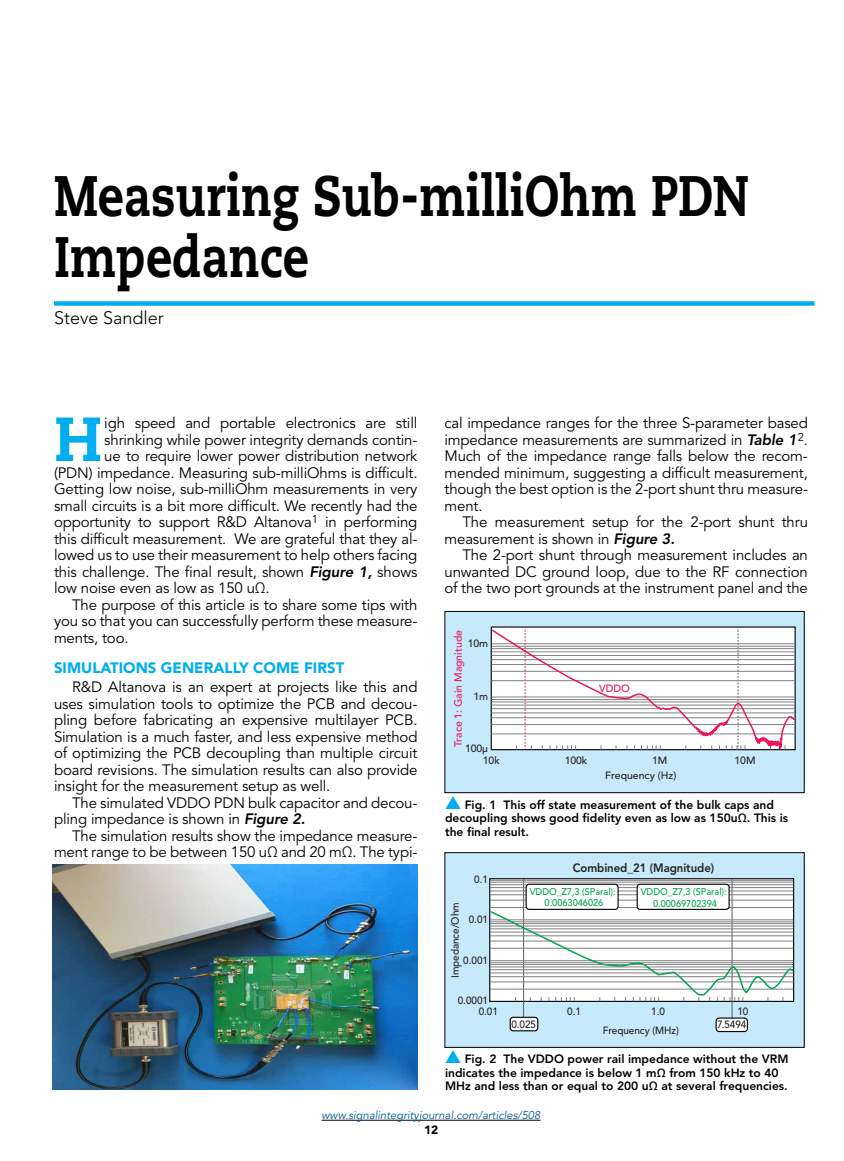
<style>
.page{position:relative;width:844px;height:1161px;background:#fff}
.page>*{position:absolute;margin:0;border:0;box-sizing:border-box;transform-origin:0 0}
.t1{font:800 62.1px "Caecilia LT Std";color:#00aeef}
.t2{font:800 57px/61.5px "Caecilia LT Std";color:#000;scale:.8 1}
.t3{font:300 18px "Avenir LT Std";color:#000}
.t4{font:15px/16.5px "Avenir LT Std";letter-spacing:-.01em;color:#000;text-align:justify}
.t5{font:900 15px "Avenir LT Std";color:#00aeef}
.t6{font:800 12px/13.5px "Avenir LT Std";color:#000}
.t7{font:800 12px "Avenir LT Std";letter-spacing:-.005em;color:#231f20;scale:.95 1}
.t8{font:900 12px "Avenir LT Std";color:#000}
.t9{font:italic 11.25px "Avenir LT Std";color:#005996}
.t10{font:500 10.5px "Avenir LT Std";letter-spacing:-.005em;color:#231f20;scale:.95 1}
.t11{font:500 10.5px "Avenir LT Std";letter-spacing:-.005em;color:#231f20}
.t12{font:500 10.5px "Avenir LT Std";color:#ed145b}
.t13{font:500 9.75px/11.4px "Avenir LT Std";letter-spacing:-.005em;color:#00a651;text-align:center;scale:.95 1}
.s1{font-weight:800;font-style:italic}
.s2{font-family:"Monotype Sorts";font-weight:400;font-size:18px;color:#00aeef}
</style>
<div class="page">
<div style="left:54px;top:301px;width:760px;height:5px;background:#00aeef"></div>
<div style="left:445px;top:611px;width:359px;height:182px;background:#c7eafb"></div>
<svg style="left:490px;top:628px;width:306px;height:123px;background:#e6e3e5"></svg>
<div style="left:444px;top:611px;width:360px;height:182px;border:1px solid #000"></div>
<hr style="left:321px;top:1120px;width:219px;height:1px;background:#000">
<img style="left:53px;top:865px;width:364px;height:225px">
<div style="left:445px;top:853px;width:359px;height:194px;background:#c7eafb"></div>
<svg style="left:491px;top:881px;width:301px;height:29px;background:#ebebec"></svg>
<div style="left:489px;top:878px;width:305px;height:124px;border:1px solid #000"></div>
<hr style="left:731px;top:879px;width:1px;height:139px;background:#58595b">
<hr style="left:523px;top:879px;width:1px;height:138px;background:#58595b">
<hr style="left:490px;top:880px;width:303px;height:1px;background:#808184">
<hr style="left:490px;top:882px;width:303px;height:1px;background:#808184">
<hr style="left:490px;top:884px;width:303px;height:1px;background:#808184">
<hr style="left:490px;top:887px;width:303px;height:1px;background:#808184">
<hr style="left:490px;top:891px;width:303px;height:1px;background:#808184">
<hr style="left:490px;top:894px;width:303px;height:1px;background:#808184">
<hr style="left:490px;top:907px;width:303px;height:1px;background:#808184">
<hr style="left:490px;top:900px;width:303px;height:1px;background:#808184">
<svg style="left:489px;top:910px;width:305px;height:91px;background:#dde1e0"></svg>
<div style="left:510px;top:1017px;width:28px;height:14px;background:#fff;border-radius:3px"></div>
<div style="left:509px;top:1017px;width:29px;height:14px;border:1px solid #000;border-radius:3px"></div>
<div style="left:716px;top:1018px;width:31px;height:14px;background:#fff;border-radius:3px"></div>
<div style="left:715px;top:1018px;width:33px;height:14px;border:1px solid #000;border-radius:3px"></div>
<div style="left:526px;top:884px;width:92px;height:25px;background:#fff;border-radius:3px"></div>
<div style="left:525px;top:884px;width:93px;height:26px;border:1px solid #000;border-radius:3px"></div>
<div style="left:637px;top:884px;width:92px;height:25px;background:#fff;border-radius:3px"></div>
<div style="left:636px;top:884px;width:93px;height:26px;border:1px solid #000;border-radius:3px"></div>
<div style="left:444px;top:852px;width:360px;height:196px;border:1px solid #000"></div>
<h2 class="t2" style="left:54px;top:165px;width:871px">Measuring Sub-milliOhm PDN<br>Impedance</h2>
<p class="t3" style="left:54px;top:307px;width:111px">Steve Sandler</p>
<h1 class="t1" style="left:54px;top:401px;width:50px">H</h1>
<p class="t4" style="left:104px;top:415px;width:315px">igh speed and portable electronics are still</p>
<p class="t4" style="left:104px;top:432px;width:315px">shrinking while power integrity demands contin-</p>
<p class="t4" style="left:104px;top:448px;width:315px">ue to require lower power distribution network</p>
<p class="t4" style="left:54px;top:465px;width:365px">(PDN) impedance. Measuring sub-milliOhms is difficult.</p>
<p class="t4" style="left:54px;top:481px;width:365px">Getting low noise, sub-milliOhm measurements in very</p>
<p class="t4" style="left:54px;top:498px;width:365px">small circuits is a bit more difficult. We recently had the</p>
<p class="t4" style="left:54px;top:514px;width:365px">opportunity to support R&amp;D Altanova<sup>1</sup> in performing</p>
<p class="t4" style="left:54px;top:531px;width:365px">this difficult measurement. We are grateful that they al-</p>
<p class="t4" style="left:54px;top:547px;width:365px">lowed us to use their measurement to help others facing</p>
<p class="t4" style="left:54px;top:564px;width:365px">this challenge. The final result, shown <span class="s1">Figure 1,</span> shows</p>
<p class="t4" style="left:54px;top:580px;width:217px">low noise even as low as 150 uΩ.</p>
<p class="t4" style="left:72px;top:597px;width:347px">The purpose of this article is to share some tips with</p>
<p class="t4" style="left:54px;top:613px;width:365px">you so that you can successfully perform these measure-</p>
<p class="t4" style="left:54px;top:630px;width:76px">ments, too.</p>
<p class="t5" style="left:54px;top:659px;width:292px">SIMULATIONS GENERALLY COME FIRST</p>
<p class="t4" style="left:54px;top:679px;width:365px;text-indent:18px">R&amp;D Altanova is an expert at projects like this and uses simulation tools to optimize the PCB and decou&shy;pling before fabricating an expensive multilayer PCB.<br>Simulation is a much faster, and less expensive method of optimizing the PCB decoupling than multiple circuit board revisions. The simulation results can also provide insight for the measurement setup as well.</p>
<p class="t4" style="left:54px;top:795px;width:365px;text-indent:18px">The simulated VDDO PDN bulk capacitor and decou&shy;pling impedance is shown in <span class="s1">Figure 2.</span></p>
<p class="t4" style="left:54px;top:828px;width:365px;text-align:right">The simulation results show the impedance measure&shy;ment range to be between 150 uΩ and 20 mΩ. The typi-</p>
<p class="t4" style="left:444px;top:415px;width:365px">cal impedance ranges for the three S-parameter based impedance measurements are summarized in <span class="s1">Table 1</span><sup>2</sup>.<br>Much of the impedance range falls below the recom&shy;mended minimum, suggesting a difficult measurement, though the best option is the 2-port shunt thru measure&shy;ment.</p>
<p class="t4" style="left:444px;top:514px;width:365px;text-indent:18px">The measurement setup for the 2-port shunt thru measurement is shown in <span class="s1">Figure 3.</span></p>
<p class="t4" style="left:444px;top:547px;width:365px;text-indent:18px">The 2-port shunt through measurement includes an unwanted DC ground loop, due to the RF connection of the two port grounds at the instrument panel and the</p>
<p class="t12" style="left:452px;top:747px;width:118px;rotate:-90deg">Trace 1: Gain Magnitude</p>
<p class="t11" style="left:468px;top:638px;width:22px">10m</p>
<p class="t11" style="left:473px;top:690px;width:16px">1m</p>
<p class="t11" style="left:465px;top:743px;width:25px">100μ</p>
<p class="t11" style="left:483px;top:754px;width:18px">10k</p>
<p class="t12" style="left:599px;top:682px;width:32px">VDDO</p>
<p class="t11" style="left:565px;top:754px;width:24px">100k</p>
<p class="t11" style="left:652px;top:754px;width:17px">1M</p>
<p class="t11" style="left:734px;top:754px;width:22px">10M</p>
<p class="t11" style="left:605px;top:770px;width:73px">Frequency (Hz)</p>
<p class="t6" style="left:445px;top:798px;width:345px"><span class="s2">s</span> Fig. 1 This off state measurement of the bulk caps and decoupling shows good fidelity even as low as 150uΩ. This is the final result.</p>
<p class="t10" style="left:474px;top:873px;width:16px">0.1</p>
<p class="t10" style="left:469px;top:914px;width:22px">0.01</p>
<p class="t10" style="left:463px;top:954px;width:28px">0.001</p>
<p class="t10" style="left:458px;top:995px;width:33px">0.0001</p>
<p class="t10" style="left:449px;top:978px;width:81px;rotate:-90deg">Impedance/Ohm</p>
<p class="t10" style="left:479px;top:1006px;width:22px">0.01</p>
<p class="t7" style="left:572px;top:861px;width:150px">Combined_21 (Magnitude)</p>
<p class="t13" style="left:530px;top:886px;width:92px">VDDO_Z7,3 (SParal):<br>0.0063046026</p>
<p class="t13" style="left:641px;top:886px;width:92px">VDDO_Z7,3 (SParal):<br>0.00069702394</p>
<p class="t10" style="left:567px;top:1006px;width:16px">0.1</p>
<p class="t10" style="left:651px;top:1006px;width:16px">1.0</p>
<p class="t10" style="left:737px;top:1006px;width:13px">10</p>
<p class="t10" style="left:511px;top:1018px;width:28px">0.025</p>
<p class="t10" style="left:717px;top:1019px;width:32px">7.5494</p>
<p class="t10" style="left:602px;top:1025px;width:82px">Frequency (MHz)</p>
<p class="t6" style="left:445px;top:1052px;width:345px"><span class="s2">s</span> Fig. 2 The VDDO power rail impedance without the VRM indicates the impedance is below 1 mΩ from 150 kHz to 40<br>MHz and less than or equal to 200 uΩ at several frequencies.</p>
<p class="t9" style="left:321px;top:1109px;width:220px">www.signalintegrityjournal.com/articles/508</p>
<p class="t8" style="left:424px;top:1123px;width:16px">12</p>
</div>
